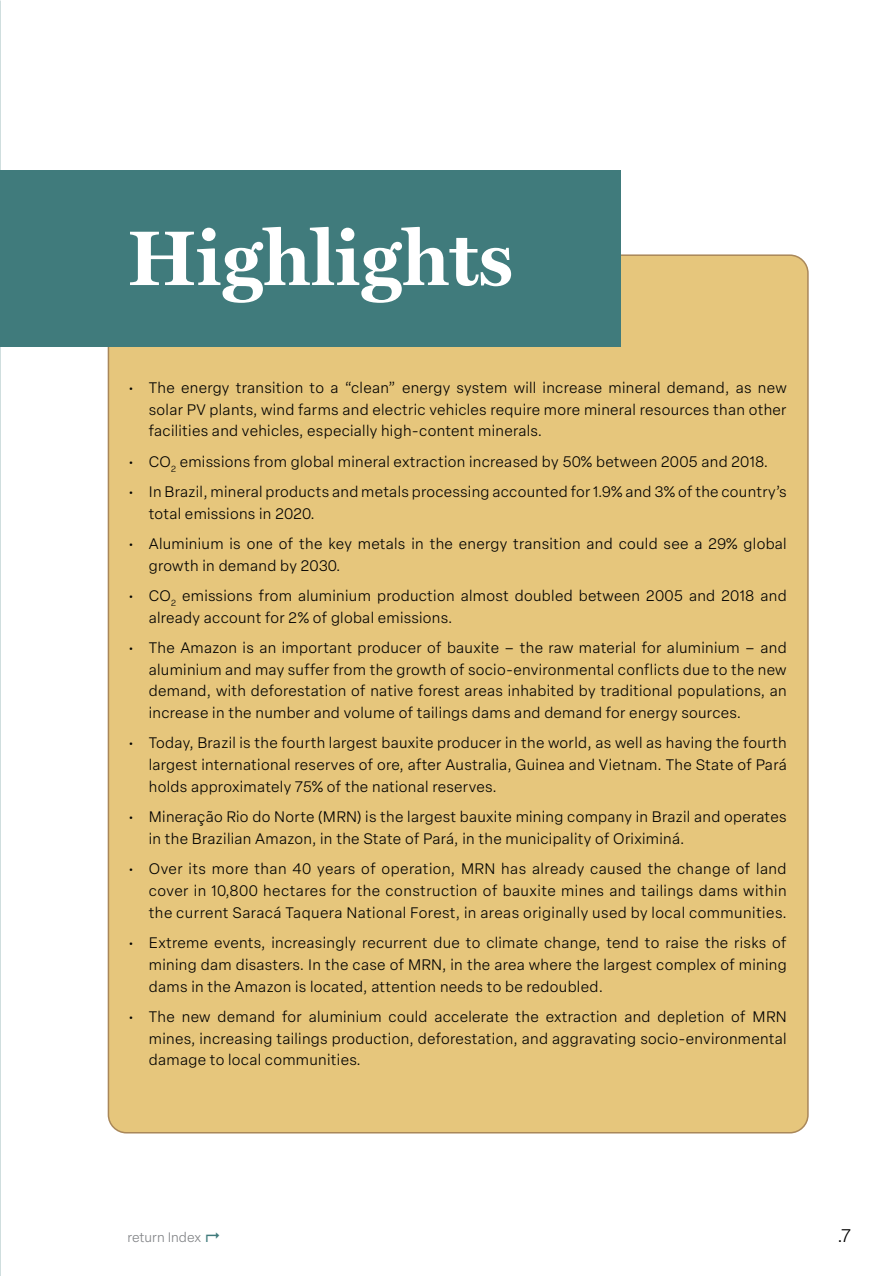
<style>
.page{position:relative;width:893px;height:1276px;background:#fff}
.page>*{position:absolute;margin:0;border:0;box-sizing:border-box;transform-origin:0 0}
.t1{font:700 78px "Miller Text";color:#fff}
.t2{font:300 18px "Elza Text";color:#000}
.t3{font:300 15px/21.8px "Elza Text";letter-spacing:.02em;color:#000;text-align:justify}
.t4{font:300 13.5px "Elza Text";color:#808285}
</style>
<div class="page">
<div style="left:108px;top:255px;width:700px;height:877px;background:#e6c67c;border-radius:18px"></div>
<div style="left:0;top:170px;width:621px;height:177px;background:#407b7c"></div>
<h1 class="t1" style="left:128px;top:196px;width:387px">Highlights</h1>
<p class="t3" style="left:149px;top:376px;width:639px;text-indent:-21px">• The energy transition to a “clean” energy system will increase mineral demand, as new solar PV plants, wind farms and electric vehicles require more mineral resources than other facilities and vehicles, especially high-content minerals.</p>
<p class="t3" style="left:128px;top:450px;width:642px">• CO<sub>2</sub> emissions from global mineral extraction increased by 50% between 2005 and 2018.</p>
<p class="t3" style="left:149px;top:480px;width:639px;text-indent:-21px">• In Brazil, mineral products and metals processing accounted for 1.9% and 3% of the country’s total emissions in 2020.</p>
<p class="t3" style="left:149px;top:532px;width:639px;text-indent:-21px">• Aluminium is one of the key metals in the energy transition and could see a 29% global growth in demand by 2030.</p>
<p class="t3" style="left:149px;top:584px;width:639px;text-indent:-21px">• CO<sub>2</sub> emissions from aluminium production almost doubled between 2005 and 2018 and already account for 2% of global emissions.</p>
<p class="t3" style="left:149px;top:636px;width:639px;text-indent:-21px">• The Amazon is an important producer of bauxite – the raw material for aluminium – and aluminium and may suffer from the growth of socio-environmental conflicts due to the new demand, with deforestation of native forest areas inhabited by traditional populations, an increase in the number and volume of tailings dams and demand for energy sources.</p>
<p class="t3" style="left:149px;top:731px;width:639px;text-indent:-21px">• Today, Brazil is the fourth largest bauxite producer in the world, as well as having the fourth largest international reserves of ore, after Australia, Guinea and Vietnam. The State of Pará holds approximately 75% of the national reserves.</p>
<p class="t3" style="left:149px;top:805px;width:639px;text-indent:-21px">• Mineração Rio do Norte (MRN) is the largest bauxite mining company in Brazil and operates in the Brazilian Amazon, in the State of Pará, in the municipality of Oriximiná.</p>
<p class="t3" style="left:149px;top:857px;width:639px;text-indent:-21px">• Over its more than 40 years of operation, MRN has already caused the change of land cover in 10,800 hectares for the construction of bauxite mines and tailings dams within the current Saracá Taquera National Forest, in areas originally used by local communities.</p>
<p class="t3" style="left:149px;top:931px;width:639px;text-indent:-21px">• Extreme events, increasingly recurrent due to climate change, tend to raise the risks of mining dam disasters. In the case of MRN, in the area where the largest complex of mining dams in the Amazon is located, attention needs to be redoubled.</p>
<p class="t3" style="left:149px;top:1005px;width:639px;text-indent:-21px">• The new demand for aluminium could accelerate the extraction and depletion of MRN mines, increasing tailings production, deforestation, and aggravating socio-environmental damage to local communities.</p>
<p class="t4" style="left:128px;top:1227px;width:75px">return Index</p>
<p class="t2" style="left:837px;top:1222px;width:15px">.7</p>
</div>
